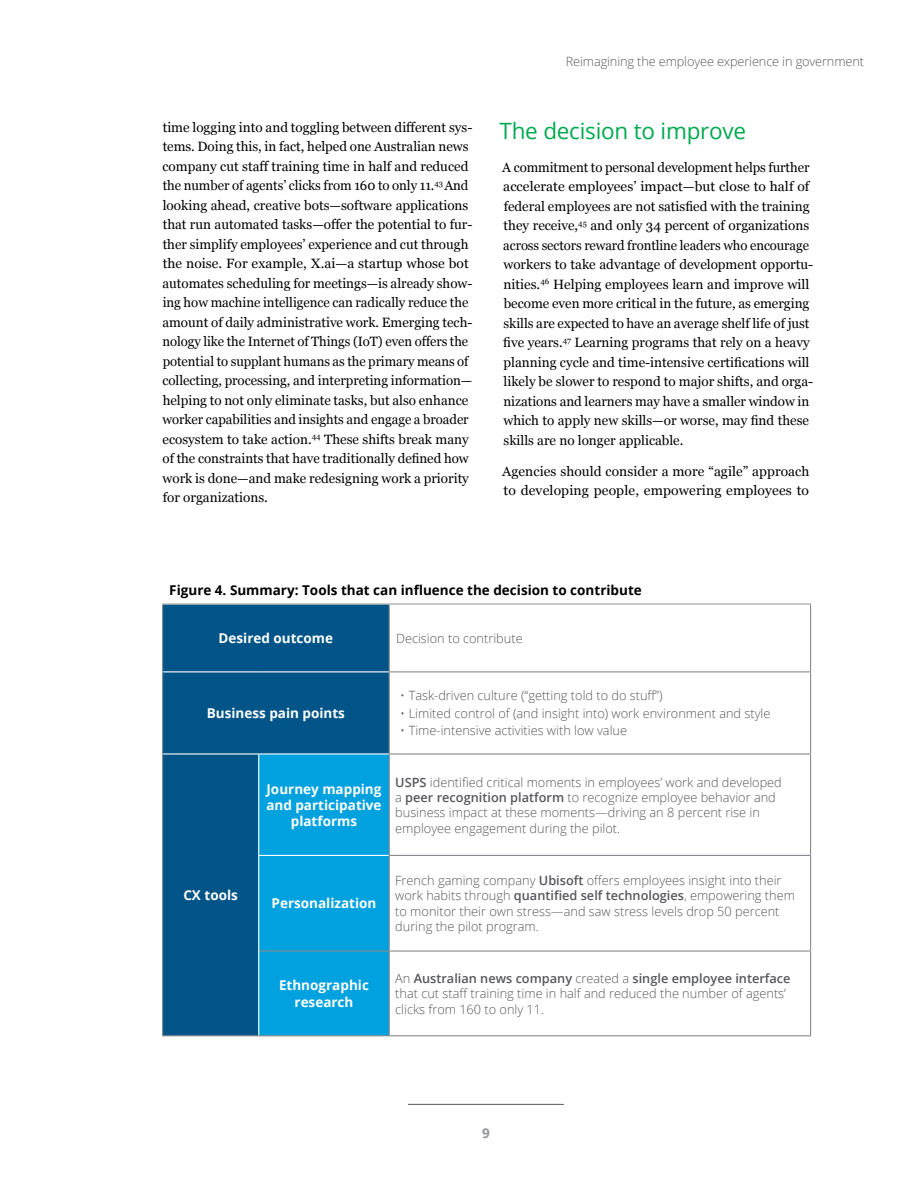
<style>
.page{position:relative;width:918px;height:1188px;background:#fff}
.page>*{position:absolute;margin:0;border:0;box-sizing:border-box;transform-origin:0 0}
.t1{font:22.5px "Open Sans";letter-spacing:-.01em;color:#00aa4f}
.t2{font:13.5px/19.5px "Georgia";color:#000}
.t3{font:700 13.5px/16.2px "Open Sans";color:#fff;text-align:center}
.t4{font:700 13.5px "Open Sans";color:#000}
.t5{font:700 13.5px "Open Sans";color:#939598}
.t6{font:300 12.75px/15.3px "Open Sans";color:#56575b}
.t7{font:300 12.75px "Open Sans";letter-spacing:-.01em;color:#58595b}
.s1{font-weight:600}
</style>
<div class="page">
<hr style="left:408px;top:1104px;width:156px;height:1px;background:#58595b">
<div style="left:163px;top:605px;width:226px;height:430px;background:#005487"></div>
<svg style="left:390px;top:672px;width:420px;height:183px"></svg>
<div style="left:259px;top:755px;width:130px;height:280px;background:#00a1df"></div>
<hr style="left:162px;top:603px;width:97px;height:2px;background:#b2b5b6">
<hr style="left:259px;top:603px;width:130px;height:2px;background:#b2b5b6">
<hr style="left:389px;top:603px;width:422px;height:2px;background:#b2b5b6">
<hr style="left:259px;top:950px;width:130px;height:2px;background:#878a8f">
<hr style="left:162px;top:1035px;width:97px;height:1px;background:#878a8f">
<hr style="left:259px;top:1035px;width:130px;height:1px;background:#878a8f">
<hr style="left:389px;top:605px;width:1px;height:66px;background:#878a8f">
<hr style="left:810px;top:605px;width:1px;height:66px;background:#878a8f">
<hr style="left:389px;top:671px;width:422px;height:1px;background:#878a8f">
<hr style="left:389px;top:672px;width:1px;height:81px;background:#878a8f">
<hr style="left:810px;top:672px;width:1px;height:81px;background:#878a8f">
<hr style="left:389px;top:753px;width:422px;height:2px;background:#878a8f">
<hr style="left:389px;top:755px;width:1px;height:100px;background:#878a8f">
<hr style="left:810px;top:755px;width:1px;height:100px;background:#878a8f">
<hr style="left:389px;top:855px;width:422px;height:1px;background:#878a8f">
<hr style="left:389px;top:856px;width:1px;height:94px;background:#878a8f">
<hr style="left:810px;top:856px;width:1px;height:94px;background:#878a8f">
<hr style="left:389px;top:950px;width:422px;height:2px;background:#878a8f">
<hr style="left:389px;top:952px;width:1px;height:83px;background:#878a8f">
<hr style="left:810px;top:952px;width:1px;height:83px;background:#878a8f">
<hr style="left:389px;top:1035px;width:422px;height:1px;background:#878a8f">
<hr style="left:162px;top:605px;width:1px;height:67px;background:#878a8f">
<hr style="left:162px;top:672px;width:1px;height:82px;background:#878a8f">
<hr style="left:162px;top:754px;width:1px;height:101px;background:#878a8f">
<hr style="left:162px;top:855px;width:1px;height:96px;background:#878a8f">
<hr style="left:162px;top:951px;width:1px;height:84px;background:#878a8f">
<hr style="left:163px;top:671px;width:96px;height:1px;background:#fff">
<hr style="left:259px;top:671px;width:130px;height:1px;background:#fff">
<hr style="left:163px;top:753px;width:96px;height:2px;background:#fff">
<hr style="left:259px;top:753px;width:130px;height:2px;background:#fff">
<hr style="left:258px;top:755px;width:1px;height:100px;background:#fff">
<hr style="left:258px;top:855px;width:131px;height:1px;background:#fff">
<hr style="left:258px;top:856px;width:1px;height:95px;background:#fff">
<hr style="left:258px;top:951px;width:1px;height:84px;background:#fff">
<p class="t7" style="left:566px;top:53px;width:300px">Reimagining the employee experience in government</p>
<p class="t2" style="left:162px;top:117px;width:312px">time logging into and toggling between different sys&shy;tems. Doing this, in fact, helped one Australian news company cut staff training time in half and reduced the number of agents’ clicks from 160 to only 11.<sup>43</sup> And looking ahead, creative bots—software applications that run automated tasks—offer the potential to fur&shy;ther simplify employees’ experience and cut through the noise. For example, X.ai—a startup whose bot automates scheduling for meetings—is already show&shy;ing how machine intelligence can radically reduce the amount of daily administrative work. Emerging tech&shy;nology like the Internet of Things (IoT) even offers the potential to supplant humans as the primary means of collecting, processing, and interpreting information— helping to not only eliminate tasks, but also enhance worker capabilities and insights and engage a broader ecosystem to take action.<sup>44</sup> These shifts break many of the constraints that have traditionally defined how work is done—and make redesigning work a priority for organizations.</p>
<h1 class="t1" style="left:500px;top:115px;width:248px">The decision to improve</h1>
<p class="t2" style="left:502px;top:157px;width:313px">A commitment to personal development helps further accelerate employees’ impact—but close to half of federal employees are not satisfied with the training they receive,<sup>45</sup> and only 34 percent of organizations across sectors reward frontline leaders who encourage workers to take advantage of development opportu&shy;nities.<sup>46</sup> Helping employees learn and improve will become even more critical in the future, as emerging skills are expected to have an average shelf life of just five years.<sup>47</sup> Learning programs that rely on a heavy planning cycle and time-intensive certifications will likely be slower to respond to major shifts, and orga&shy;nizations and learners may have a smaller window in which to apply new skills—or worse, may find these skills are no longer applicable.</p>
<p class="t2" style="left:502px;top:461px;width:309px">Agencies should consider a more “agile” approach to developing people, empowering employees to</p>
<p class="t4" style="left:169px;top:580px;width:474px">Figure 4. Summary: Tools that can influence the decision to contribute</p>
<p class="t3" style="left:219px;top:630px;width:116px">Desired outcome</p>
<p class="t6" style="left:396px;top:630px;width:128px">Decision to contribute</p>
<p class="t3" style="left:207px;top:705px;width:140px">Business pain points</p>
<p class="t6" style="left:400px;top:688px;width:264px">• Task-driven culture (“getting told to do stuff”)</p>
<p class="t6" style="left:400px;top:705px;width:372px">• Limited control of (and insight into) work environment and style</p>
<p class="t6" style="left:400px;top:723px;width:228px">• Time-intensive activities with low value</p>
<p class="t3" style="left:183px;top:887px;width:56px">CX tools</p>
<p class="t3" style="left:266px;top:780px;width:117px">Journey mapping and participative platforms</p>
<p class="t6" style="left:395px;top:774px;width:388px"><span class="s1">USPS</span> identified critical moments in employees’ work and developed a <span class="s1">peer recognition platform</span> to recognize employee behavior and business impact at these moments—driving an 8 percent rise in employee engagement during the pilot.</p>
<p class="t3" style="left:272px;top:895px;width:106px">Personalization</p>
<p class="t6" style="left:395px;top:873px;width:401px">French gaming company <span class="s1">Ubisoft</span> offers employees insight into their work habits through <span class="s1">quantified self technologies</span>, empowering them to monitor their own stress—and saw stress levels drop 50 percent during the pilot program.</p>
<p class="t3" style="left:279px;top:977px;width:91px">Ethnographic research</p>
<p class="t6" style="left:395px;top:970px;width:397px">An <span class="s1">Australian news company</span> created a <span class="s1">single employee interface </span>that cut staff training time in half and reduced the number of agents’ clicks from 160 to only 11.</p>
<p class="t5" style="left:482px;top:1123px;width:9px">9</p>
</div>
